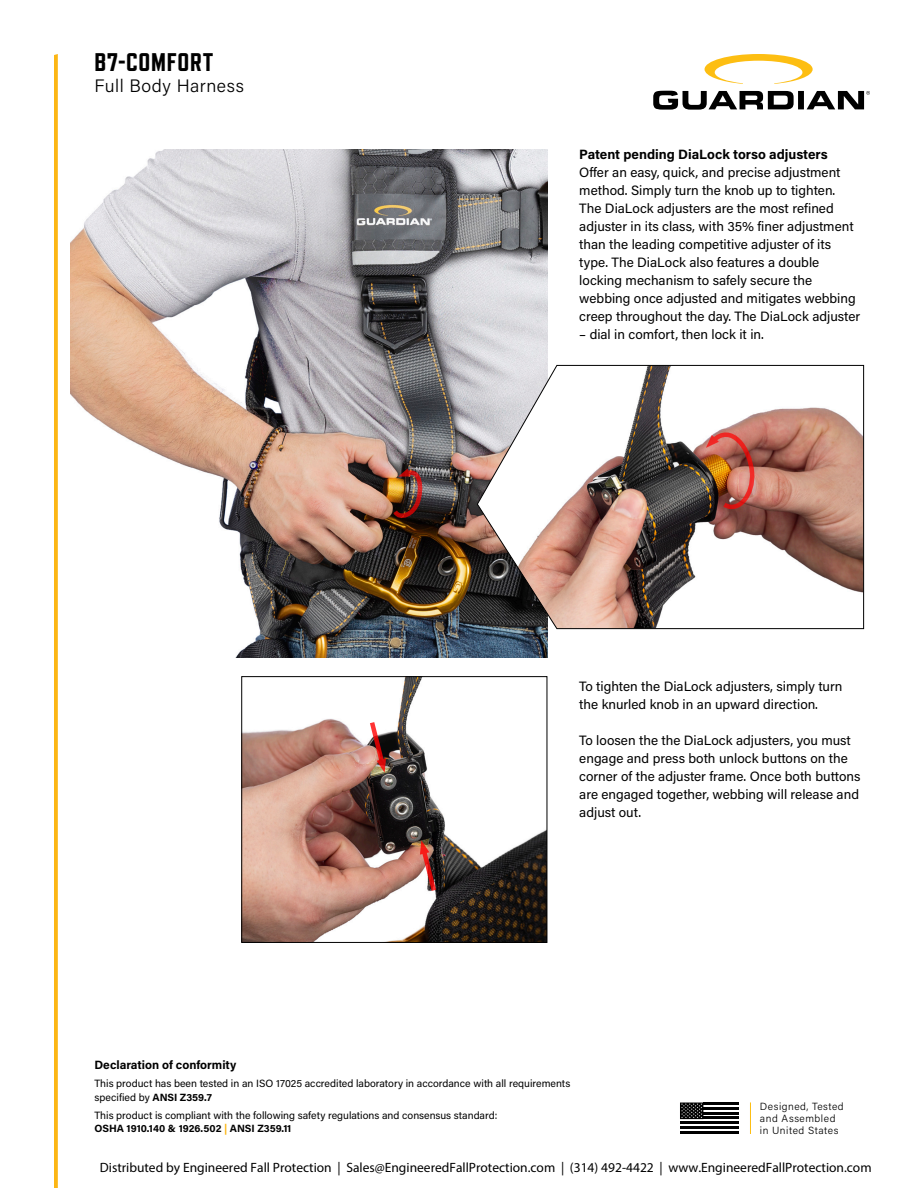
<style>
.page{position:relative;width:918px;height:1188px;background:#fff}
.page>*{position:absolute;margin:0;border:0;box-sizing:border-box;transform-origin:0 0}
.t1{font:800 25.5px "Refrigerator Deluxe";letter-spacing:.03em;color:#000}
.t2{font:300 18px "Acumin Pro";letter-spacing:.03em;color:#000}
.t3{font:13.5px/18px "Acumin Pro";color:#000}
.t4{font:13.5px "Myriad Pro";color:#000}
.t5{font:700 12px "Acumin Pro";color:#000}
.t6{font:10.5px/13.5px "Acumin Pro";color:#000}
.t7{font:300 10.35px/11.9px "Acumin Pro";letter-spacing:.05em;color:#000}
.s1{font-weight:700}
.s2{font-weight:700;color:#fcb615}
</style>
<div class="page">
<svg style="left:54px;top:54px;width:4px;height:1134px;background:#fcb91e"></svg>
<hr style="left:680px;top:1121px;width:59px;height:3px;background:#000">
<hr style="left:680px;top:1126px;width:59px;height:3px;background:#000">
<hr style="left:680px;top:1131px;width:59px;height:2px;background:#000">
<hr style="left:703px;top:1103px;width:36px;height:2px;background:#000">
<hr style="left:703px;top:1107px;width:36px;height:3px;background:#000">
<hr style="left:703px;top:1112px;width:36px;height:2px;background:#000">
<hr style="left:703px;top:1117px;width:36px;height:2px;background:#000">
<svg style="left:680px;top:1103px;width:23px;height:16px"></svg>
<hr style="left:750px;top:1102px;width:1px;height:32px;background:#fdbe12">
<svg style="left:705px;top:54px;width:108px;height:30px"></svg>
<svg style="left:653px;top:91px;width:217px;height:19px"></svg>
<img style="left:243px;top:678px;width:302px;height:263px">
<div style="left:241px;top:676px;width:306px;height:267px;border:1px solid #000"></div>
<img style="left:70px;top:149px;width:478px;height:509px">
<svg style="left:476px;top:364px;width:388px;height:265px"></svg>
<img style="left:392px;top:468px;width:32px;height:51px">
<svg style="left:418px;top:840px;width:20px;height:52px"></svg>
<svg style="left:368px;top:721px;width:20px;height:52px"></svg>
<img style="left:706px;top:422px;width:48px;height:92px">
<p class="t1" style="left:94px;top:48px;width:120px">B7-COMFORT</p>
<p class="t2" style="left:94px;top:73px;width:151px">Full Body Harness</p>
<p class="t3" style="left:579px;top:145px;width:282px"><span class="s1">Patent pending DiaLock torso adjusters </span>Offer an easy, quick, and precise adjustment method. Simply turn the knob up to tighten.<br>The DiaLock adjusters are the most refined adjuster in its class, with 35% finer adjustment than the leading competitive adjuster of its type. The DiaLock also features a double locking mechanism to safely secure the webbing once adjusted and mitigates webbing creep throughout the day. The DiaLock adjuster</p>
<p class="t3" style="left:579px;top:325px;width:186px">– dial in comfort, then lock it in.</p>
<p class="t3" style="left:579px;top:677px;width:265px">To tighten the DiaLock adjusters, simply turn the knurled knob in an upward direction.</p>
<p class="t3" style="left:579px;top:731px;width:283px">To loosen the the DiaLock adjusters, you must engage and press both unlock buttons on the corner of the adjuster frame. Once both buttons are engaged together, webbing will release and adjust out.</p>
<p class="t5" style="left:94px;top:1056px;width:143px">Declaration of conformity</p>
<p class="t6" style="left:94px;top:1077px;width:477px">This product has been tested in an ISO 17025 accredited laboratory in accordance with all requirements specified by <span class="s1">ANSI Z359.7</span></p>
<p class="t6" style="left:94px;top:1108px;width:405px">This product is compliant with the following safety regulations and consensus standard:<br><span class="s1">OSHA 1910.140 &amp; 1926.502</span> <span class="s2">|</span> <span class="s1">ANSI Z359.11</span></p>
<p class="t7" style="left:760px;top:1100px;width:85px">Designed, Tested and Assembled in United States</p>
<p class="t4" style="left:100px;top:1159px;width:773px">Distributed by Engineered Fall Protection | Sales@EngineeredFallProtection.com | (314) 492-4422 | www.EngineeredFallProtection.com</p>
</div>
